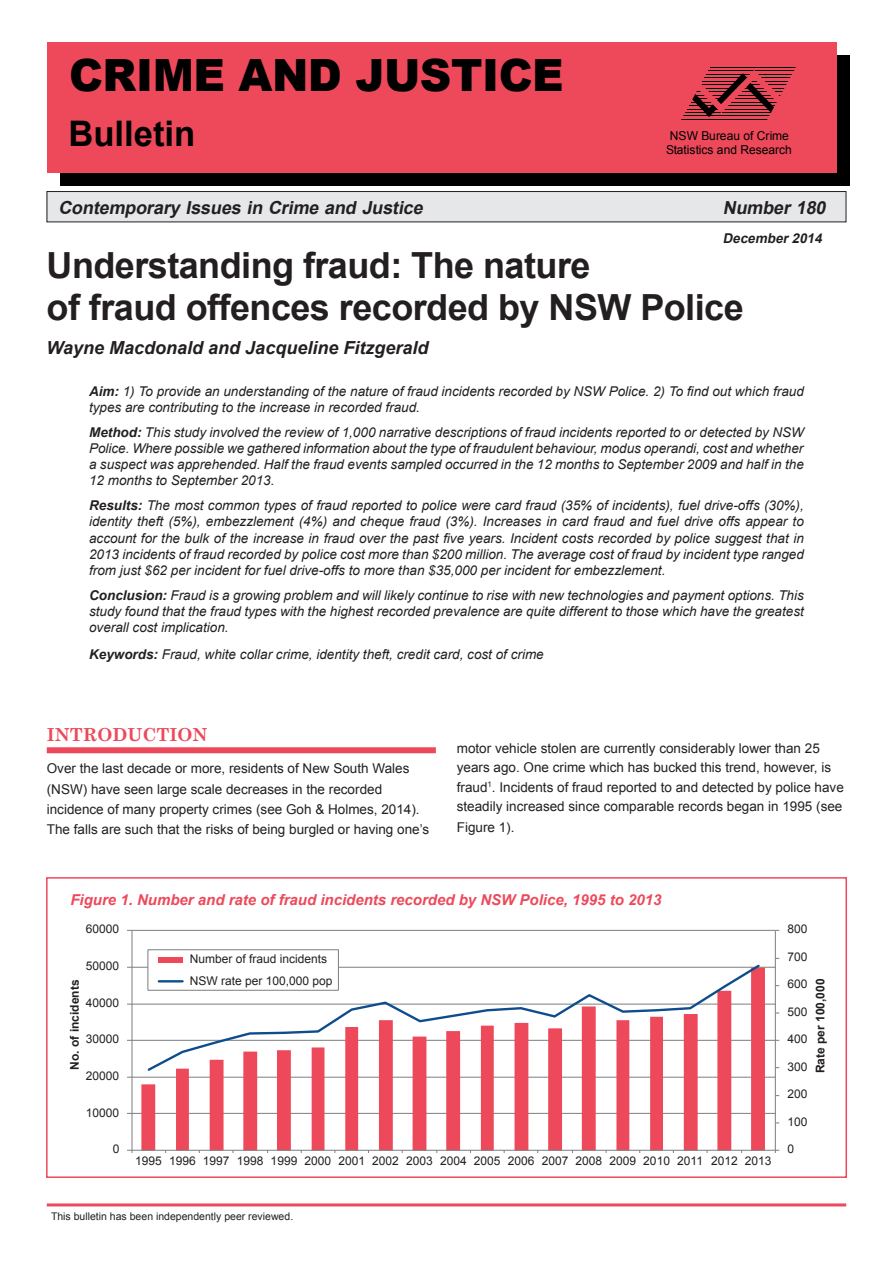
<style>
.page{position:relative;width:893px;height:1263px;background:#fff}
.page>*{position:absolute;margin:0;border:0;box-sizing:border-box;transform-origin:0 0}
.t1{font:900 44.4px "Arial";letter-spacing:-.01em;color:#000001}
._0_0_Heading{font:700 36px/42px "Arial";letter-spacing:-.015em;color:#231f20}
.t2{font:700 35.25px "Arial";color:#000001}
.t3{font:italic 700 18px "Arial";color:#231f20}
._0_00_Authors{font:italic 700 18px "Arial";color:#231f20}
._1__0_Caption{font:700 18px "Century Schoolbook";color:#ed495a}
.t4{font:italic 700 15px "Arial";color:#ed495a}
._0__Abstract{font:italic 13.5px/16.2px "Arial";color:#231f20;text-align:justify}
._4__Text__body{font:13.5px/19.6px "Arial";color:#231f20}
.t5{font:italic 700 13.5px "Arial";color:#231f20}
.t6{font:12.3px/13.8px "Arial";color:#000001;text-align:center}
.t7{font:12px/21.1px "Arial";color:#231f20}
.t8{font:700 12px "Arial";color:#231f20}
._4__Text__body-2{font:10.5px "Arial";color:#231f20}
.s1{font-weight:700}
</style>
<div class="page">
<div style="left:47px;top:192px;width:799px;height:30px;background:#e6e7e9"></div>
<div style="left:47px;top:191px;width:799px;height:31px;border:1px solid #231f20"></div>
<hr style="left:47px;top:1203px;width:799px;height:3px;background:#ed495a">
<div style="left:47px;top:747px;width:389px;height:6px;background:#ed495a"></div>
<div style="left:60px;top:56px;width:790px;height:130px;background:#000001"></div>
<div style="left:47px;top:43px;width:790px;height:130px;background:#ed495a"></div>
<svg style="left:681px;top:67px;width:115px;height:53px"></svg>
<svg style="left:127px;top:929px;width:653px;height:224px"></svg>
<div style="left:46px;top:877px;width:801px;height:301px;border:2px solid #ed495a"></div>
<p class="t1" style="left:69px;top:43px;width:496px">CRIME AND JUSTICE</p>
<p class="t2" style="left:68px;top:110px;width:128px">Bulletin</p>
<p class="t6" style="left:666px;top:129px;width:127px">NSW Bureau of Crime<br>Statistics and Research</p>
<p class="t3" style="left:58px;top:195px;width:370px">Contemporary Issues in Crime and Justice</p>
<p class="t3" style="left:723px;top:195px;width:109px">Number 180</p>
<p class="t5" style="left:723px;top:229px;width:104px">December2014</p>
<p class="_0_0_Heading" style="left:47px;top:245px;width:699px">Understanding fraud: The nature<br>of fraud offences recorded by NSW Police</p>
<p class="_0_00_Authors" style="left:47px;top:336px;width:383px">Wayne Macdonald and Jacqueline Fitzgerald</p>
<p class="_0__Abstract" style="left:89px;top:383px;width:716px"><span class="s1">Aim:</span> 1) To provide an understanding of the nature of fraud incidents recorded by NSW Police. 2) To find out which fraud types are contributing to the increase in recorded fraud.</p>
<p class="_0__Abstract" style="left:89px;top:424px;width:716px"><span class="s1">Method:</span> This study involved the review of 1,000 narrative descriptions of fraud incidents reported to or detected by NSW Police. Where possible we gathered information about the type of fraudulent behaviour, modus operandi, cost and whether a suspect was apprehended. Half the fraud events sampled occurred in the 12 months to September 2009 and half in the 12 months to September 2013.</p>
<p class="_0__Abstract" style="left:89px;top:497px;width:716px"><span class="s1">Results:</span> The most common types of fraud reported to police were card fraud (35% of incidents), fuel drive-offs (30%), identity theft (5%), embezzlement (4%) and cheque fraud (3%). Increases in card fraud and fuel drive offs appear to account for the bulk of the increase in fraud over the past five years. Incident costs recorded by police suggest that in 2013 incidents of fraud recorded by police cost more than $200 million. The average cost of fraud by incident type ranged from just $62 per incident for fuel drive-offs to more than $35,000 per incident for embezzlement.</p>
<p class="_0__Abstract" style="left:89px;top:587px;width:716px"><span class="s1">Conclusion:</span> Fraud is a growing problem and will likely continue to rise with new technologies and payment options. This study found that the fraud types with the highest recorded prevalence are quite different to those which have the greatest overall cost implication.</p>
<p class="_0__Abstract" style="left:89px;top:646px;width:456px"><span class="s1">Keywords:</span> Fraud, white collar crime, identity theft, credit card, cost of crime</p>
<p class="_1__0_Caption" style="left:47px;top:720px;width:162px">INTRODUCTION</p>
<p class="_4__Text__body" style="left:47px;top:759px;width:384px;line-height:20.2px">Over the last decade or more, residents of New South Wales (NSW) have seen large scale decreases in the recorded incidence of many property crimes (see Goh &amp; Holmes, 2014).<br>The falls are such that the risks of being burgled or having one’s</p>
<p class="_4__Text__body" style="left:457px;top:738px;width:389px">motor vehicle stolen are currently considerably lower than 25 years ago. One crime which has bucked this trend, however, is fraud<sup>1</sup>. Incidents of fraud reported to and detected by police have steadily increased since comparable records began in 1995 (see Figure 1).</p>
<p class="t4" style="left:70px;top:889px;width:593px">Figure 1. Number and rate of fraud incidents recorded by NSW Police, 1995 to 2013</p>
<p class="t7" style="left:86px;top:919px;width:35px">60000</p>
<p class="t7" style="left:787px;top:919px;width:22px">800</p>
<p class="t7" style="left:787px;top:946px;width:22px">700</p>
<p class="t7" style="left:190px;top:949px;width:144px">Number of fraud incidents<br>NSW rate per 100,000 pop</p>
<p class="t7" style="left:86px;top:955px;width:35px">50000</p>
<p class="t8" style="left:66px;top:1070px;width:92px;rotate:-90deg">No. of incidents</p>
<p class="t8" style="left:812px;top:1073px;width:96px;rotate:-90deg">Rate per 100,000</p>
<p class="t7" style="left:787px;top:974px;width:22px">600</p>
<p class="t7" style="left:86px;top:992px;width:35px">40000</p>
<p class="t7" style="left:787px;top:1001px;width:22px">500</p>
<p class="t7" style="left:86px;top:1028px;width:35px">30000</p>
<p class="t7" style="left:787px;top:1028px;width:22px">400</p>
<p class="t7" style="left:787px;top:1056px;width:22px">300</p>
<p class="t7" style="left:86px;top:1065px;width:35px">20000</p>
<p class="t7" style="left:86px;top:1102px;width:35px">10000</p>
<p class="t7" style="left:113px;top:1138px;width:8px">0</p>
<p class="t7" style="left:135px;top:1150px;width:638px">1995 1996 1997 1998 1999 2000 2001 2002 2003 2004 2005 2006 2007 2008 2009 2010 2011 2012 2013</p>
<p class="t7" style="left:787px;top:1083px;width:22px">200</p>
<p class="t7" style="left:787px;top:1111px;width:22px">100</p>
<p class="t7" style="left:787px;top:1138px;width:8px">0</p>
<p class="_4__Text__body-2" style="left:51px;top:1209px;width:244px">This bulletin has been independently peer reviewed.</p>
</div>
